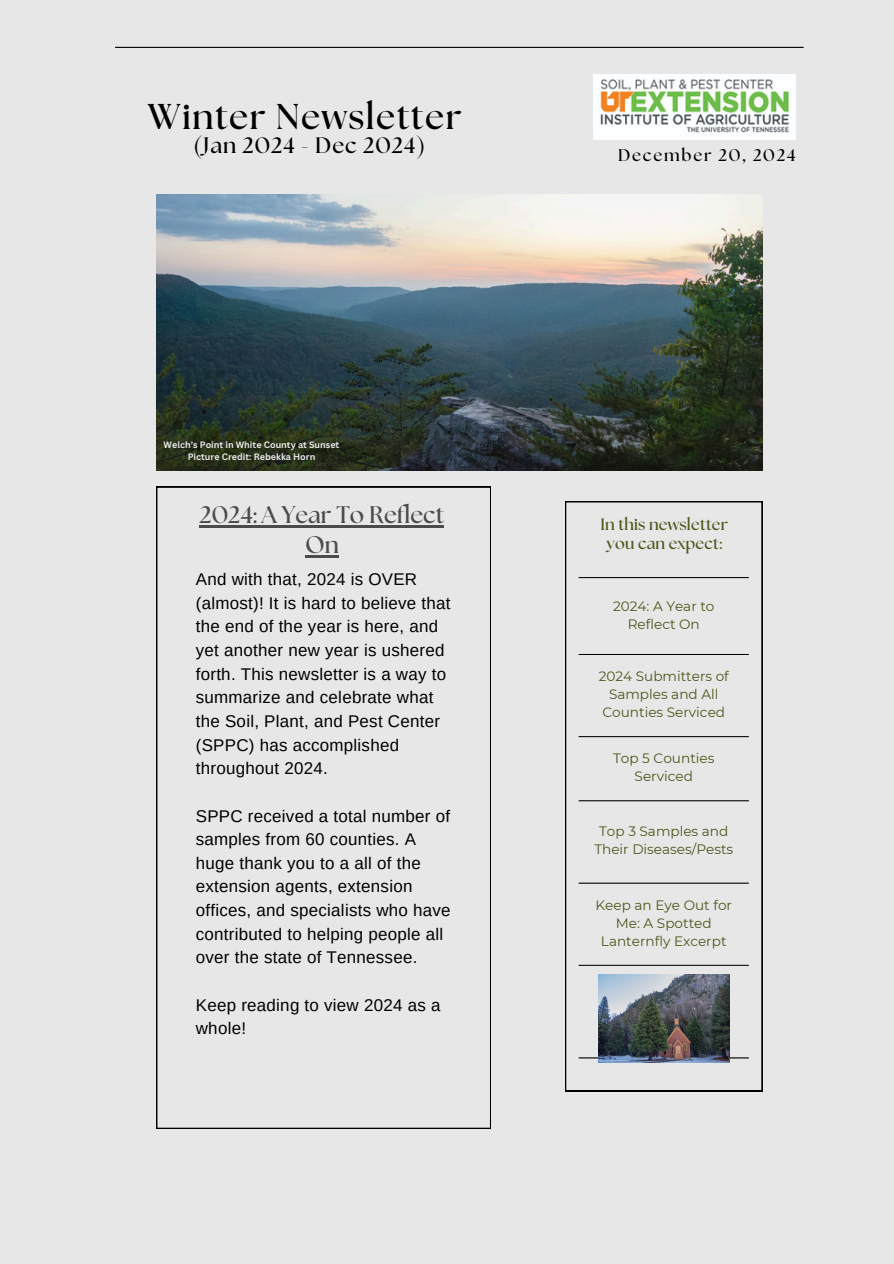
<style>
.page{position:relative;width:894px;height:1264px;background:#fff}
.page>*{position:absolute;margin:0;border:0;box-sizing:border-box;transform-origin:0 0}
.t1{font:700 35.85px "The Seasons";letter-spacing:.04em;color:#000}
.t2{font:700 24px/30.3px "The Seasons";color:#4b4b4b;text-align:center}
.t3{font:700 22.35px "The Seasons";letter-spacing:.04em;color:#000}
.t4{font:16.95px/23.7px "Arimo";letter-spacing:.015em;color:#000}
.t5{font:700 16.95px "The Seasons";letter-spacing:.1em;color:#000}
.t6{font:700 16.35px/19.2px "The Seasons";letter-spacing:.01em;color:#4d561b;text-align:center}
.t7{font:13.65px/18px "Montserrat";color:#4d561b;text-align:center}
.t8{font:700 9px "Canva Sans";color:#e8e7e7}
</style>
<div class="page">
<div style="left:0;top:0;width:893px;height:1263px;background:#e8e7e7"></div>
<hr style="left:115px;top:47px;width:688px;height:1px;background:#000">
<svg style="left:565px;top:501px;width:197px;height:590px"></svg>
<hr style="left:578px;top:577px;width:170px;height:1px;background:#000">
<hr style="left:578px;top:654px;width:170px;height:1px;background:#000">
<hr style="left:578px;top:736px;width:170px;height:1px;background:#000">
<hr style="left:578px;top:800px;width:170px;height:1px;background:#000">
<hr style="left:578px;top:882px;width:170px;height:1px;background:#000">
<hr style="left:578px;top:964px;width:170px;height:1px;background:#000">
<hr style="left:578px;top:1057px;width:170px;height:1px;background:#000">
<img style="left:156px;top:195px;width:605px;height:275px">
<svg style="left:156px;top:487px;width:334px;height:641px"></svg>
<hr style="left:199px;top:525px;width:245px;height:2px;background:#4b4b4b">
<hr style="left:305px;top:555px;width:34px;height:2px;background:#4b4b4b">
<img style="left:593px;top:75px;width:202px;height:64px">
<img style="left:598px;top:974px;width:131px;height:88px">
<p class="t1" style="left:148px;top:100px;width:315px">Winter Newsletter</p>
<p class="t3" style="left:193px;top:136px;width:233px">(Jan 2024 - Dec 2024)</p>
<p class="t5" style="left:618px;top:147px;width:179px">December 20, 2024</p>
<p class="t8" style="left:164px;top:439px;width:177px">Welch’s Point in White County at Sunset</p>
<p class="t8" style="left:188px;top:451px;width:129px">Picture Credit: Rebekka Horn</p>
<p class="t2" style="left:199px;top:500px;width:246px">2024: A Year To Reflect<br>On</p>
<p class="t4" style="left:196px;top:567px;width:256px">And with that, 2024 is OVER (almost)! It is hard to believe that the end of the year is here, and yet another new year is ushered forth. This newsletter is a way to summarize and celebrate what the Soil, Plant, and Pest Center (SPPC) has accomplished throughout 2024.</p>
<p class="t4" style="left:196px;top:803px;width:256px">SPPC received a total number of samples from 60 counties. A huge thank you to a all of the extension agents, extension offices, and specialists who have contributed to helping people all over the state of Tennessee.</p>
<p class="t4" style="left:196px;top:992px;width:246px">Keep reading to view 2024 as a whole!</p>
<h2 class="t6" style="left:600px;top:515px;width:129px">In this newsletter you can expect:</h2>
<p class="t7" style="left:613px;top:597px;width:103px">2024: A Year to<br>Reflect On</p>
<h1 class="t7" style="left:598px;top:667px;width:132px">2024 Submitters of<br>Samples and All<br>Counties Serviced</h1>
<p class="t7" style="left:613px;top:749px;width:103px">Top 5 Counties<br>Serviced</p>
<h2 class="t7" style="left:594px;top:822px;width:140px">Top 3 Samples and<br>Their Diseases/Pests</h2>
<p class="t7" style="left:595px;top:895px;width:138px">Keep an Eye Out for<br>Me: A Spotted<br>Lanternfly Excerpt</p>
</div>
